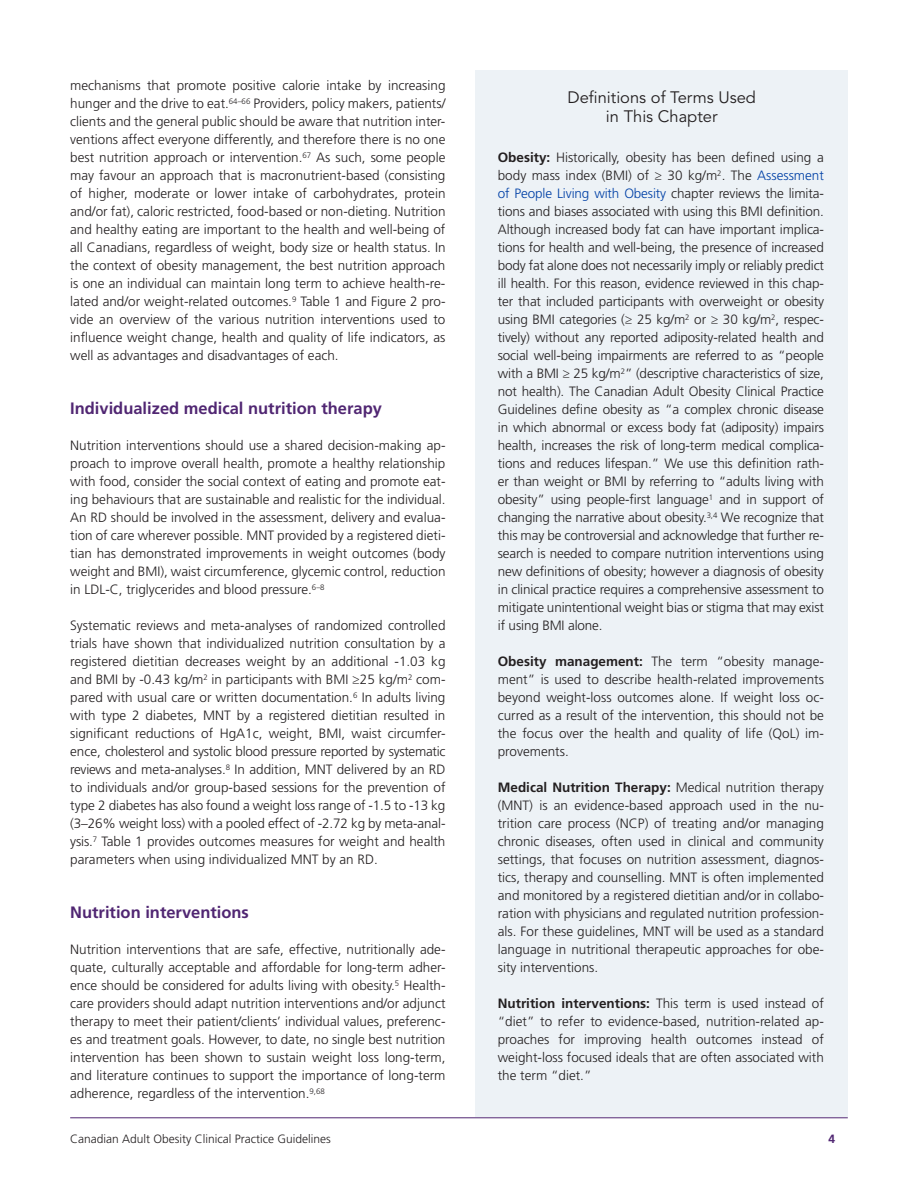
<style>
.page{position:relative;width:918px;height:1188px;background:#fff}
.page>*{position:absolute;margin:0;border:0;box-sizing:border-box;transform-origin:0 0}
.t1{font:700 16.5px "Frutiger LT Std";color:#502672}
.t2{font:16.5px/19.8px "Avenir LT Std";color:#231f20;text-align:center}
.t3{font:300 13.5px/18px "Frutiger LT Std";color:#231f20;text-align:justify}
.t4{font:300 12px "Frutiger LT Std";color:#231f20}
.t5{font:700 12px "Frutiger LT Std";color:#502672}
.s1{font-weight:700}
.s2{color:#0040a6}
</style>
<div class="page">
<hr style="left:70px;top:1117px;width:778px;height:1px;background:#502672">
<div style="left:475px;top:70px;width:373px;height:1047px;background:#edf2f6"></div>
<p class="t3" style="left:70px;top:77px;width:377px">mechanisms that promote positive calorie intake by increasing hunger and the drive to eat.<sup>64–66</sup> Providers, policy makers, patients/ clients and the general public should be aware that nutrition inter&shy;ventions affect everyone differently, and therefore there is no one best nutrition approach or intervention.<sup>67</sup> As such, some people may favour an approach that is macronutrient-based (consisting of higher, moderate or lower intake of carbohydrates, protein and/or fat), caloric restricted, food-based or non-dieting. Nutrition and healthy eating are important to the health and well-being of all Canadians, regardless of weight, body size or health status. In the context of obesity management, the best nutrition approach is one an individual can maintain long term to achieve health-re&shy;lated and/or weight-related outcomes.<sup>9</sup> Table 1 and Figure 2 pro&shy;vide an overview of the various nutrition interventions used to influence weight change, health and quality of life indicators, as well as advantages and disadvantages of each.</p>
<p class="t1" style="left:70px;top:399px;width:313px">Individualized medical nutrition therapy</p>
<p class="t3" style="left:70px;top:437px;width:377px">Nutrition interventions should use a shared decision-making ap&shy;proach to improve overall health, promote a healthy relationship with food, consider the social context of eating and promote eat&shy;ing behaviours that are sustainable and realistic for the individual.<br>An RD should be involved in the assessment, delivery and evalua&shy;tion of care wherever possible. MNT provided by a registered dieti&shy;tian has demonstrated improvements in weight outcomes (body weight and BMI), waist circumference, glycemic control, reduction in LDL-C, triglycerides and blood pressure.<sup>6–8</sup></p>
<p class="t3" style="left:70px;top:617px;width:377px">Systematic reviews and meta-analyses of randomized controlled trials have shown that individualized nutrition consultation by a registered dietitian decreases weight by an additional -1.03 kg and BMI by -0.43 kg/m<sup>2</sup> in participants with BMI ≥25 kg/m<sup>2</sup> com&shy;pared with usual care or written documentation.<sup>6</sup> In adults living with type 2 diabetes, MNT by a registered dietitian resulted in significant reductions of HgA1c, weight, BMI, waist circumfer&shy;ence, cholesterol and systolic blood pressure reported by systematic reviews and meta-analyses.<sup>8</sup> In addition, MNT delivered by an RD to individuals and/or group-based sessions for the prevention of type 2 diabetes has also found a weight loss range of -1.5 to -13 kg (3–26% weight loss) with a pooled effect of -2.72 kg by meta-anal&shy;ysis.<sup>7</sup> Table 1 provides outcomes measures for weight and health parameters when using individualized MNT by an RD.</p>
<p class="t1" style="left:70px;top:903px;width:180px">Nutrition interventions</p>
<p class="t3" style="left:70px;top:941px;width:377px">Nutrition interventions that are safe, effective, nutritionally ade&shy;quate, culturally acceptable and affordable for long-term adher&shy;ence should be considered for adults living with obesity.<sup>5</sup> Health&shy;care providers should adapt nutrition interventions and/or adjunct therapy to meet their patient/clients’ individual values, preferenc&shy;es and treatment goals. However, to date, no single best nutrition intervention has been shown to sustain weight loss long-term, and literature continues to support the importance of long-term adherence, regardless of the intervention.<sup>9,68</sup></p>
<p class="t2" style="left:567px;top:88px;width:190px">Definitions of Terms Used in This Chapter</p>
<p class="t3" style="left:498px;top:149px;width:328px"><span class="s1">Obesity:</span> Historically, obesity has been defined using a body mass index (BMI) of ≥ 30 kg/m<sup>2</sup>. The <span class="s2">Assessment of People Living with Obesity</span> chapter reviews the limita&shy;tions and biases associated with using this BMI definition.<br>Although increased body fat can have important implica&shy;tions for health and well-being, the presence of increased body fat alone does not necessarily imply or reliably predict ill health. For this reason, evidence reviewed in this chap&shy;ter that included participants with overweight or obesity using BMI categories (≥ 25 kg/m<sup>2</sup> or ≥ 30 kg/m<sup>2</sup>, respec&shy;tively) without any reported adiposity-related health and social well-being impairments are referred to as “people with a BMI ≥ 25 kg/m<sup>2</sup>” (descriptive characteristics of size, not health). The Canadian Adult Obesity Clinical Practice Guidelines define obesity as “a complex chronic disease in which abnormal or excess body fat (adiposity) impairs health, increases the risk of long-term medical complica&shy;tions and reduces lifespan.” We use this definition rath&shy;er than weight or BMI by referring to “adults living with obesity” using people-first language<sup>1</sup> and in support of changing the narrative about obesity.<sup>3,4</sup> We recognize that this may be controversial and acknowledge that further re&shy;search is needed to compare nutrition interventions using new definitions of obesity; however a diagnosis of obesity in clinical practice requires a comprehensive assessment to mitigate unintentional weight bias or stigma that may exist if using BMI alone.</p>
<p class="t3" style="left:498px;top:653px;width:328px"><span class="s1">Obesity management:</span> The term “obesity manage&shy;ment” is used to describe health-related improvements beyond weight-loss outcomes alone. If weight loss oc&shy;curred as a result of the intervention, this should not be the focus over the health and quality of life (QoL) im&shy;provements.</p>
<p class="t3" style="left:498px;top:779px;width:328px"><span class="s1">Medical Nutrition Therapy:</span> Medical nutrition therapy (MNT) is an evidence-based approach used in the nu&shy;trition care process (NCP) of treating and/or managing chronic diseases, often used in clinical and community settings, that focuses on nutrition assessment, diagnos&shy;tics, therapy and counselling. MNT is often implemented and monitored by a registered dietitian and/or in collabo&shy;ration with physicians and regulated nutrition profession&shy;als. For these guidelines, MNT will be used as a standard language in nutritional therapeutic approaches for obe&shy;sity interventions.</p>
<p class="t3" style="left:498px;top:994px;width:328px"><span class="s1">Nutrition interventions:</span> This term is used instead of “diet” to refer to evidence-based, nutrition-related ap&shy;proaches for improving health outcomes instead of weight-loss focused ideals that are often associated with the term “diet.”</p>
<p class="t4" style="left:70px;top:1132px;width:262px">Canadian Adult Obesity Clinical Practice Guidelines</p>
<p class="t5" style="left:829px;top:1132px;width:8px">4</p>
</div>
